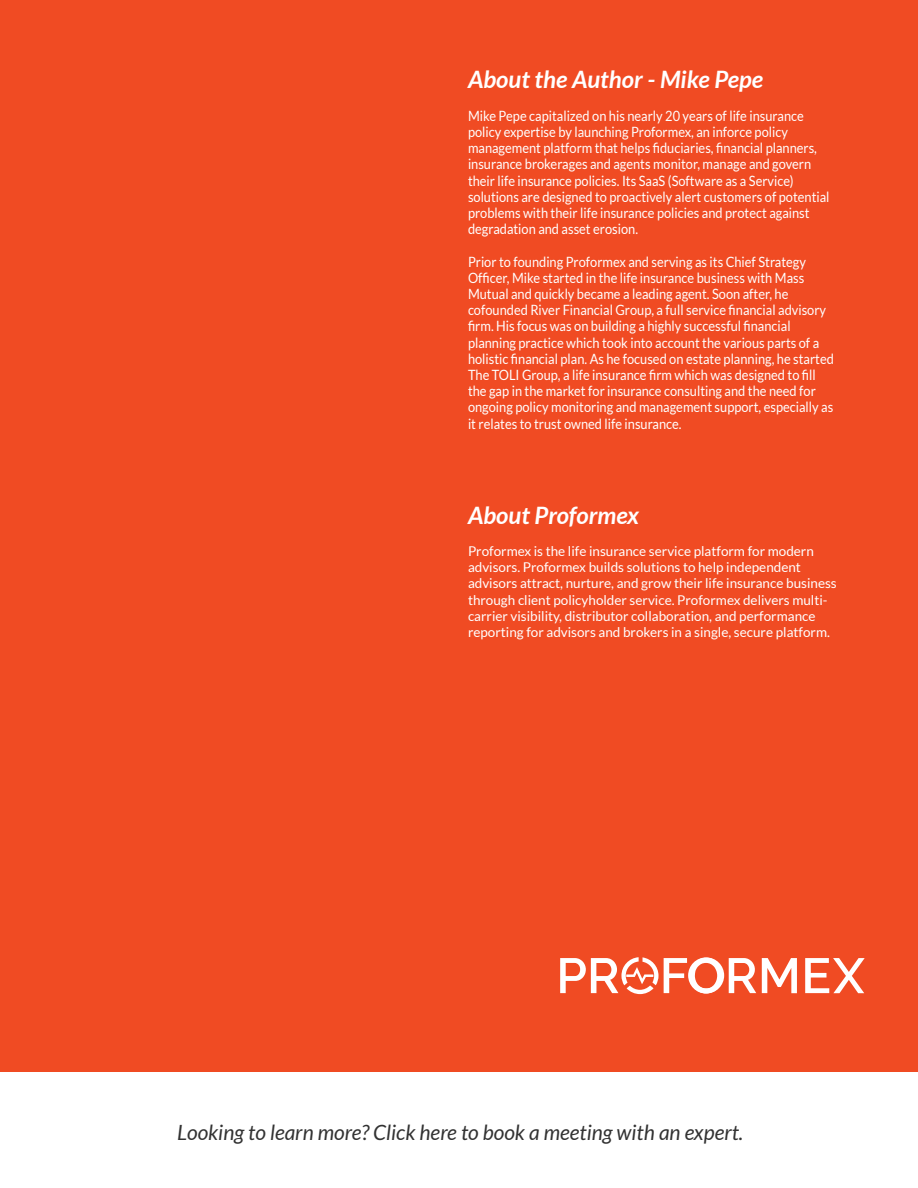
<style>
.page{position:relative;width:918px;height:1188px;background:#fff}
.page>*{position:absolute;margin:0;border:0;box-sizing:border-box;transform-origin:0 0}
.t1{font:italic 700 24px "Lato";color:#fff}
.t2{font:italic 21px "Lato";color:#323232}
.t3{font:14.1px/16.2px "Lato";color:#fff;scale:.9 1}
.t4{font:13.5px/16.2px "Lato";color:#fff}
</style>
<div class="page">
<div style="left:0;top:0;width:918px;height:1071px;background:#f04b23"></div>
<svg style="left:762px;top:958px;width:35px;height:35px"></svg>
<svg style="left:805px;top:958px;width:60px;height:35px"></svg>
<svg style="left:560px;top:957px;width:196px;height:37px"></svg>
<p class="t1" style="left:468px;top:66px;width:297px">About the Author - Mike Pepe</p>
<p class="t3" style="left:468px;top:107px;width:403px">Mike Pepe capitalized on his nearly 20 years of life insurance policy expertise by launching Proformex, an inforce policy management platform that helps fiduciaries, financial planners, insurance brokerages and agents monitor, manage and govern their life insurance policies. Its SaaS (Software as a Service) solutions are designed to proactively alert customers of potential problems with their life insurance policies and protect against degradation and asset erosion.</p>
<p class="t3" style="left:468px;top:253px;width:408px">Prior to founding Proformex and serving as its Chief Strategy Officer, Mike started in the life insurance business with Mass Mutual and quickly became a leading agent. Soon after, he cofounded River Financial Group, a full service financial advisory firm. His focus was on building a highly successful financial planning practice which took into account the various parts of a holistic financial plan. As he focused on estate planning, he started The TOLI Group, a life insurance firm which was designed to fill the gap in the market for insurance consulting and the need for ongoing policy monitoring and management support, especially as it relates to trust owned life insurance.</p>
<p class="t1" style="left:468px;top:501px;width:173px">About Proformex</p>
<p class="t4" style="left:468px;top:543px;width:370px">Proformex is the life insurance service platform for modern advisors. Proformex builds solutions to help independent advisors attract, nurture, and grow their life insurance business through client policyholder service. Proformex delivers multi&shy;carrier visibility, distributor collaboration, and performance reporting for advisors and brokers in a single, secure platform.</p>
<p class="t2" style="left:177px;top:1121px;width:568px">Looking to learn more? Click here to book a meeting with an expert.</p>
</div>
